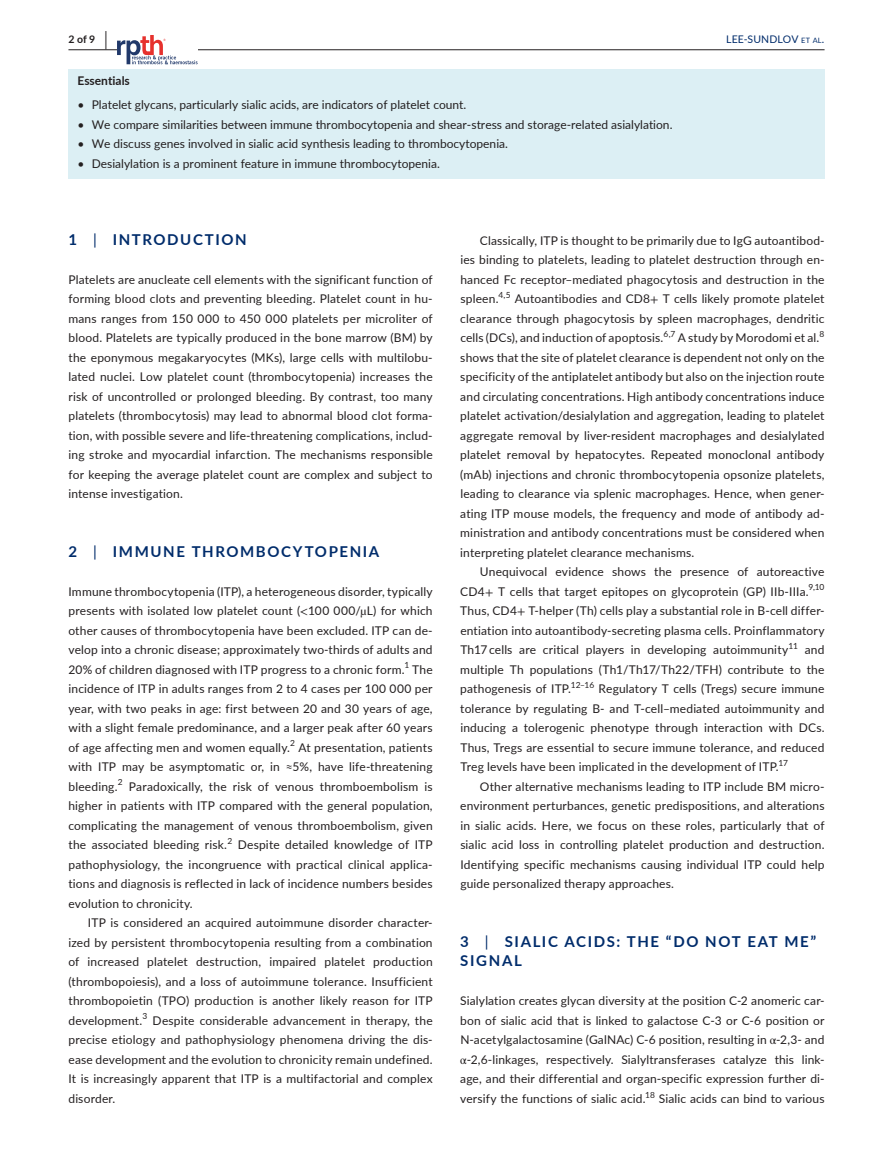
<style>
.page{position:relative;width:893px;height:1174px;background:#fff}
.page>*{position:absolute;margin:0;border:0;box-sizing:border-box;transform-origin:0 0}
.t1{font:700 15px/19.5px "Lato";letter-spacing:.11em;color:#002c6b}
.t2{font:12px/19.5px "Lato";letter-spacing:.01em;color:#231f20;text-align:justify}
.t3{font:700 12px "Lato";color:#231f20}
.t4{font:10.5px "Lato";letter-spacing:.015em;color:#002c6b}
.t5{font:700 10.5px "Lato";color:#231f20}
.t6{font:8.4px "Lato";letter-spacing:-.01em;color:#231f20}
.s1{font-size:19.5px}
.s2{font-size:7.35px}
.s3{font-weight:400}
.s4{font-family:"STIX"}
</style>
<div class="page">
<hr style="left:68px;top:49px;width:756px;height:1px;background:#231f20">
<svg style="left:117px;top:35px;width:81px;height:29px"></svg>
<div style="left:68px;top:69px;width:756px;height:28px;background:#dceff4"></div>
<div style="left:68px;top:90px;width:756px;height:31px;background:#dceff4"></div>
<div style="left:68px;top:109px;width:756px;height:31px;background:#dceff4"></div>
<div style="left:68px;top:129px;width:756px;height:31px;background:#dceff4"></div>
<div style="left:68px;top:148px;width:756px;height:31px;background:#dceff4"></div>
<p class="t5" style="left:68px;top:31px;width:40px">2 of 9 <span class="s1">|</span></p>
<p class="t4" style="left:726px;top:31px;width:100px">LEE-SUNDLOV <span class="s2">et al</span>.</p>
<p class="t3" style="left:77px;top:72px;width:54px">Essentials</p>
<p class="t2" style="left:77px;top:95px;width:390px">• Platelet glycans, particularly sialic acids, are indicators of platelet count.</p>
<p class="t2" style="left:77px;top:114px;width:596px">• We compare similarities between immune thrombocytopenia and shear-stress and storage-related asialylation.</p>
<p class="t2" style="left:77px;top:134px;width:432px">• We discuss genes involved in sialic acid synthesis leading to thrombocytopenia.</p>
<p class="t2" style="left:77px;top:153px;width:364px">• Desialylation is a prominent feature in immune thrombocytopenia.</p>
<p class="t1" style="left:68px;top:229px;width:180px">1 <span class="s3">|</span> INTRODUCTION</p>
<p class="t2" style="left:68px;top:269px;width:366px">Platelets are anucleate cell elements with the significant function of forming blood clots and preventing bleeding. Platelet count in hu&shy;mans ranges from 150 000 to 450 000 platelets per microliter of blood. Platelets are typically produced in the bone marrow (BM) by the eponymous megakaryocytes (MKs), large cells with multilobu&shy;lated nuclei. Low platelet count (thrombocytopenia) increases the risk of uncontrolled or prolonged bleeding. By contrast, too many platelets (thrombocytosis) may lead to abnormal blood clot forma&shy;tion, with possible severe and life-threatening complications, includ&shy;ing stroke and myocardial infarction. The mechanisms responsible for keeping the average platelet count are complex and subject to intense investigation.</p>
<p class="t1" style="left:68px;top:541px;width:312px">2 <span class="s3">|</span> IMMUNE THROMBOCYTOPENIA</p>
<p class="t2" style="left:68px;top:581px;width:366px">Immune thrombocytopenia (ITP), a heterogeneous disorder, typically presents with isolated low platelet count (<span class="s4">&lt;</span>100 000/<span class="s4">µ</span>L) for which other causes of thrombocytopenia have been excluded. ITP can de&shy;velop into a chronic disease; approximately two-thirds of adults and 20% of children diagnosed with ITP progress to a chronic form.</p>
<p class="t6" style="left:404px;top:659px;width:6px">1</p>
<p class="t2" style="left:68px;top:659px;width:366px;text-indent:344px">The incidence of ITP in adults ranges from 2 to 4 cases per 100 000 per year, with two peaks in age: first between 20 and 30 years of age, with a slight female predominance, and a larger peak after 60 years of age affecting men and women equally.</p>
<p class="t6" style="left:290px;top:737px;width:6px">2</p>
<p class="t2" style="left:68px;top:737px;width:366px;text-indent:230px">At presentation, patients with ITP may be asymptomatic or, in ≈5%, have life-threatening bleeding.</p>
<p class="t6" style="left:118px;top:776px;width:6px">2</p>
<p class="t2" style="left:68px;top:776px;width:366px;text-indent:60px">Paradoxically, the risk of venous thromboembolism is higher in patients with ITP compared with the general population, complicating the management of venous thromboembolism, given the associated bleeding risk.</p>
<p class="t6" style="left:227px;top:835px;width:6px">2</p>
<p class="t2" style="left:68px;top:834px;width:366px;text-indent:169px">Despite detailed knowledge of ITP pathophysiology, the incongruence with practical clinical applica&shy;tions and diagnosis is reflected in lack of incidence numbers besides evolution to chronicity.</p>
<p class="t2" style="left:68px;top:912px;width:366px;text-indent:20px">ITP is considered an acquired autoimmune disorder character&shy;ized by persistent thrombocytopenia resulting from a combination of increased platelet destruction, impaired platelet production (thrombopoiesis), and a loss of autoimmune tolerance. Insufficient thrombopoietin (TPO) production is another likely reason for ITP development.<sup>3</sup> Despite considerable advancement in therapy, the precise etiology and pathophysiology phenomena driving the dis&shy;ease development and the evolution to chronicity remain undefined.<br>It is increasingly apparent that ITP is a multifactorial and complex disorder.</p>
<p class="t2" style="left:460px;top:230px;width:366px;text-indent:19px">Classically, ITP is thought to be primarily due to IgG autoantibod&shy;ies binding to platelets, leading to platelet destruction through en&shy;hanced Fc receptor–mediated phagocytosis and destruction in the spleen.</p>
<p class="t6" style="left:499px;top:289px;width:14px">4,5</p>
<p class="t2" style="left:460px;top:288px;width:366px;text-indent:55px">Autoantibodies and CD8<span class="s4">+</span> T cells likely promote platelet clearance through phagocytosis by spleen macrophages, dendritic cells (DCs), and induction of apoptosis.</p>
<p class="t6" style="left:663px;top:328px;width:14px">6,7</p>
<p class="t2" style="left:678px;top:327px;width:143px">A study by Morodomi et al.</p>
<p class="t6" style="left:820px;top:328px;width:6px">8</p>
<p class="t2" style="left:460px;top:347px;width:366px">shows that the site of platelet clearance is dependent not only on the specificity of the antiplatelet antibody but also on the injection route and circulating concentrations. High antibody concentrations induce platelet activation/desialylation and aggregation, leading to platelet aggregate removal by liver-resident macrophages and desialylated platelet removal by hepatocytes. Repeated monoclonal antibody (mAb) injections and chronic thrombocytopenia opsonize platelets, leading to clearance via splenic macrophages. Hence, when gener&shy;ating ITP mouse models, the frequency and mode of antibody ad&shy;ministration and antibody concentrations must be considered when interpreting platelet clearance mechanisms.</p>
<p class="t2" style="left:460px;top:561px;width:366px;text-indent:20px">Unequivocal evidence shows the presence of autoreactive<br>CD4<span class="s4">+</span> T cells that target epitopes on glycoprotein (GP) IIb-IIIa.</p>
<p class="t6" style="left:808px;top:581px;width:17px">9,10</p>
<p class="t2" style="left:460px;top:600px;width:366px">Thus, CD4<span class="s4">+</span> T-helper (Th) cells play a substantial role in B-cell differ&shy;entiation into autoantibody-secreting plasma cells. Proinflammatory Th17 cells are critical players in developing autoimmunity</p>
<p class="t6" style="left:788px;top:640px;width:11px">11</p>
<p class="t2" style="left:460px;top:639px;width:366px;text-indent:344px">and multiple Th populations (Th1/Th17/Th22/TFH) contribute to the pathogenesis of ITP.</p>
<p class="t6" style="left:571px;top:679px;width:25px">12–16</p>
<p class="t2" style="left:460px;top:678px;width:366px;text-indent:138px">Regulatory T cells (Tregs) secure immune tolerance by regulating B- and T-cell–mediated autoimmunity and inducing a tolerogenic phenotype through interaction with DCs.<br>Thus, Tregs are essential to secure immune tolerance, and reduced Treg levels have been implicated in the development of ITP.</p>
<p class="t6" style="left:778px;top:757px;width:11px">17</p>
<p class="t2" style="left:460px;top:776px;width:366px;text-indent:19px">Other alternative mechanisms leading to ITP include BM micro&shy;environment perturbances, genetic predispositions, and alterations in sialic acids. Here, we focus on these roles, particularly that of sialic acid loss in controlling platelet production and destruction.<br>Identifying specific mechanisms causing individual ITP could help guide personalized therapy approaches.</p>
<p class="t1" style="left:460px;top:931px;width:357px">3 <span class="s3">|</span> SIALIC ACIDS: THE “DO NOT EAT ME”<br>SIGNAL</p>
<p class="t2" style="left:460px;top:990px;width:366px">Sialylation creates glycan diversity at the position C-2 anomeric car&shy;bon of sialic acid that is linked to galactose C-3 or C-6 position or N-acetylgalactosamine (GalNAc) C-6 position, resulting in <span class="s4">α</span>-2,3- and <span class="s4">α</span>-2,6-linkages, respectively. Sialyltransferases catalyze this link&shy;age, and their differential and organ-specific expression further di&shy;versify the functions of sialic acid.<sup>18</sup> Sialic acids can bind to various</p>
</div>
